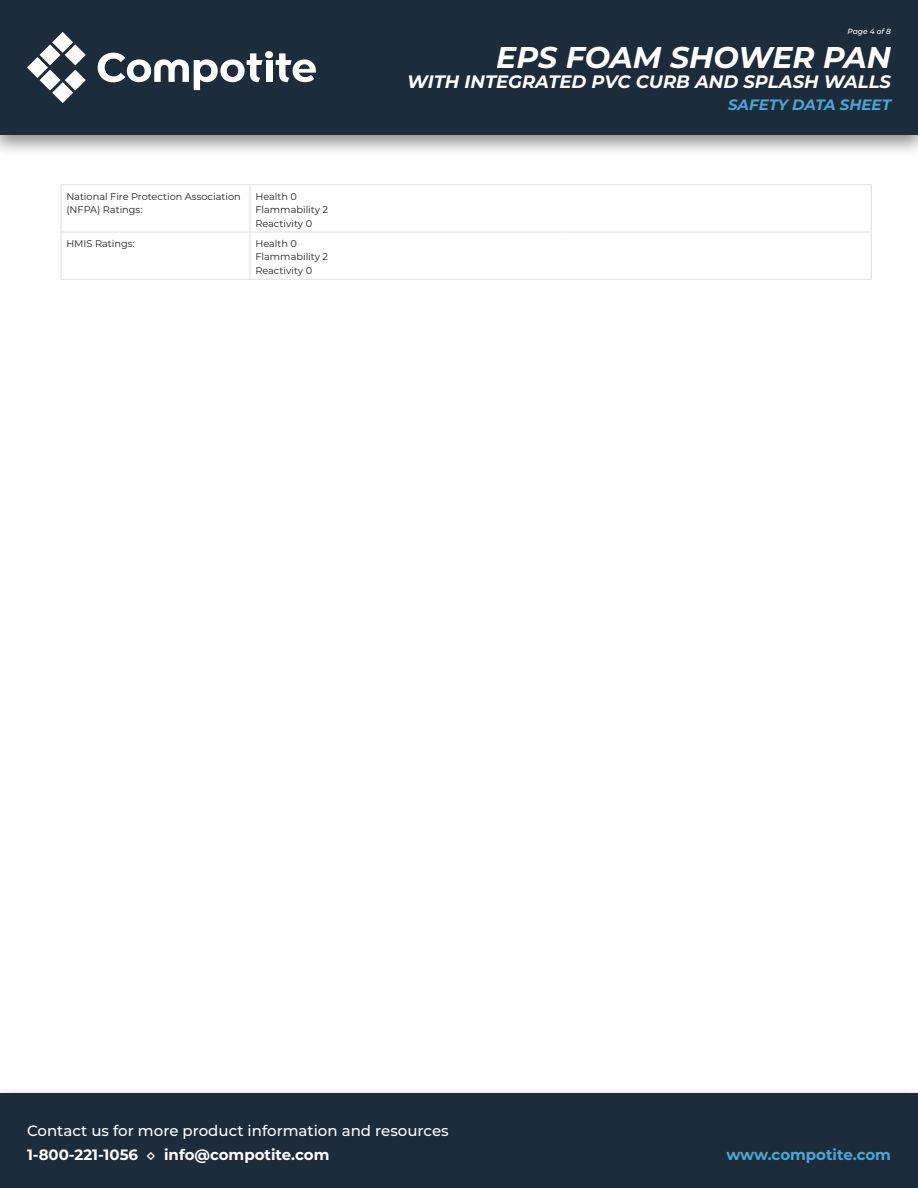
<style>
.page{position:relative;width:918px;height:1188px;background:#fff}
.page>*{position:absolute;margin:0;border:0;box-sizing:border-box;transform-origin:0 0}
.t1{font:italic 700 30px "Montserrat";color:#fff}
.t2{font:italic 700 18px "Montserrat";color:#fff}
.t3{font:500 15px "Montserrat";color:#fff}
.t4{font:700 15px "Montserrat";color:#fff}
.t5{font:700 15px "Montserrat";color:#4ba6d3}
.t6{font:italic 700 15px "Montserrat";color:#4ba6d3}
.t7{font:9.75px/13.5px "Montserrat";color:#231f20}
.t8{font:italic 500 7.5px "Montserrat";color:#fff}
</style>
<div class="page">
<hr style="left:61px;top:185px;width:1px;height:47px;background:#dcdddf">
<hr style="left:250px;top:185px;width:1px;height:47px;background:#dcdddf">
<hr style="left:871px;top:185px;width:1px;height:47px;background:#dcdddf">
<hr style="left:61px;top:232px;width:189px;height:1px;background:#dcdddf">
<hr style="left:61px;top:232px;width:1px;height:47px;background:#dcdddf">
<hr style="left:250px;top:232px;width:311px;height:1px;background:#dcdddf">
<hr style="left:250px;top:232px;width:1px;height:47px;background:#dcdddf">
<hr style="left:561px;top:232px;width:310px;height:1px;background:#dcdddf">
<hr style="left:871px;top:232px;width:1px;height:47px;background:#dcdddf">
<hr style="left:61px;top:279px;width:189px;height:1px;background:#dcdddf">
<hr style="left:250px;top:279px;width:311px;height:1px;background:#dcdddf">
<hr style="left:561px;top:279px;width:310px;height:1px;background:#dcdddf">
<hr style="left:61px;top:184px;width:189px;height:1px;background:#dcdddf">
<hr style="left:250px;top:184px;width:311px;height:1px;background:#dcdddf">
<hr style="left:561px;top:184px;width:310px;height:1px;background:#dcdddf">
<div style="left:0;top:0;width:918px;height:157px;background:#231f20;opacity:.5"></div>
<div style="left:0;top:0;width:918px;height:135px;background:#1d2c3b"></div>
<div style="left:266px;top:61px;width:6px;height:21px;background:#fff"></div>
<div style="left:265px;top:51px;width:8px;height:7px;background:#fff;border-radius:50%"></div>
<svg style="left:276px;top:53px;width:40px;height:29px"></svg>
<svg style="left:98px;top:53px;width:165px;height:37px"></svg>
<svg style="left:27px;top:32px;width:59px;height:71px"></svg>
<div style="left:0;top:1085px;width:918px;height:103px;background:#231f20;opacity:.5"></div>
<div style="left:0;top:1094px;width:918px;height:94px;background:#1d2c3b"></div>
<p class="t8" style="left:847px;top:26px;width:45px">Page 4 of 8</p>
<h1 class="t1" style="left:496px;top:36px;width:396px">EPS FOAM SHOWER PAN</h1>
<h2 class="t2" style="left:407px;top:68px;width:485px">WITH INTEGRATED PVC CURB AND SPLASH WALLS</h2>
<p class="t7" style="left:66px;top:189px;width:176px">National Fire Protection Association (NFPA) Ratings:</p>
<p class="t7" style="left:255px;top:189px;width:74px">Health 0<br>Flammability 2<br>Reactivity 0</p>
<p class="t7" style="left:66px;top:236px;width:70px">HMIS Ratings:</p>
<p class="t7" style="left:255px;top:236px;width:74px">Health 0<br>Flammability 2<br>Reactivity 0</p>
<h3 class="t6" style="left:728px;top:94px;width:164px">SAFETY DATA SHEET</h3>
<h3 class="t3" style="left:27px;top:1120px;width:423px">Contact us for more product information and resources</h3>
<h3 class="t4" style="left:27px;top:1144px;width:304px">1-800-221-1056 ◇ info@compotite.com</h3>
<h3 class="t5" style="left:726px;top:1144px;width:166px">www.compotite.com</h3>
</div>
